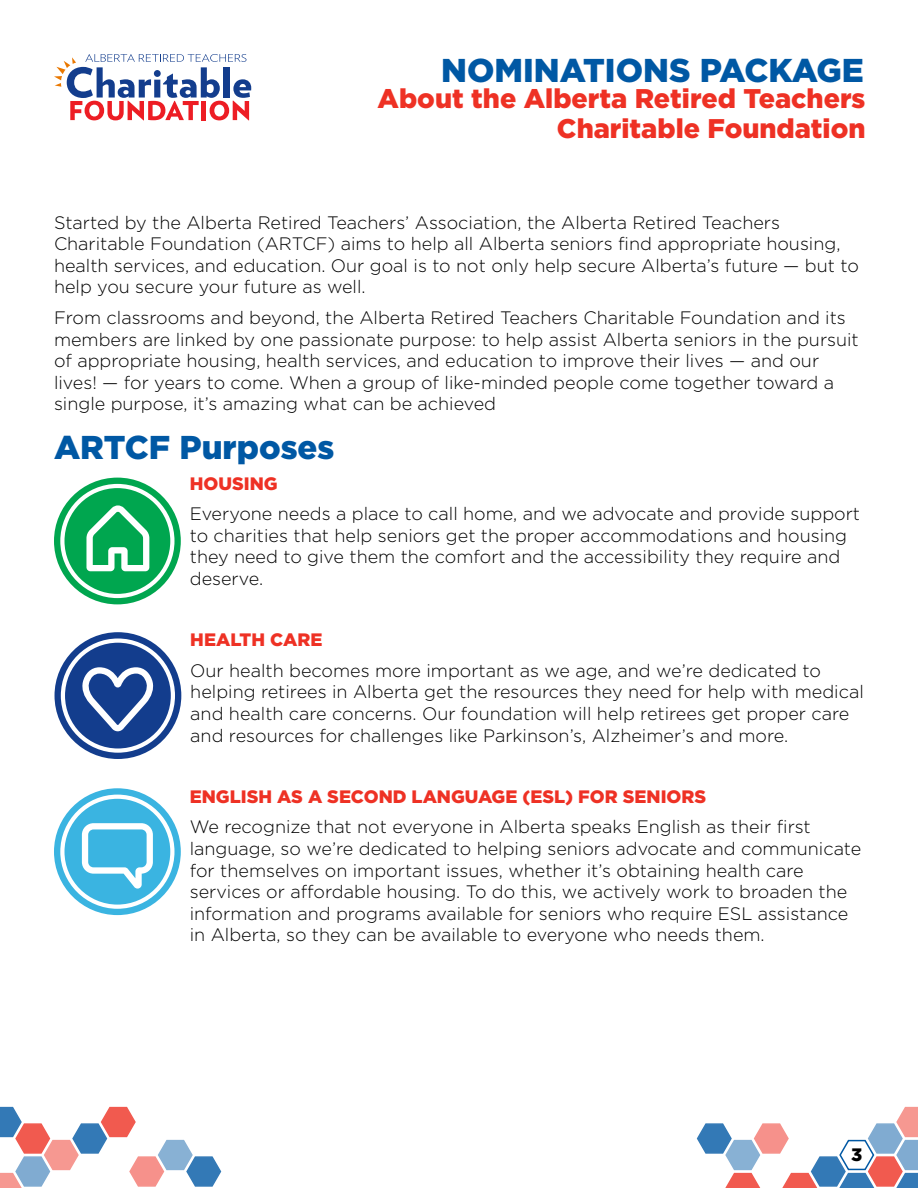
<style>
.page{position:relative;width:918px;height:1188px;background:#fff}
.page>*{position:absolute;margin:0;border:0;box-sizing:border-box;transform-origin:0 0}
.t1{font:900 33px "Gotham HTF";color:#0058a4}
.t2{font:900 27px/30px "Gotham HTF";color:#ee3124;text-align:right}
.t3{font:300 18px/21.6px "Gotham";color:#000}
.t4{font:900 18px "Gotham HTF";color:#ee3124}
.t5{font:900 18px "Gotham HTF";color:#000}
</style>
<div class="page">
<svg style="left:54px;top:54px;width:197px;height:66px"></svg>
<svg style="left:696px;top:1106px;width:222px;height:82px"></svg>
<svg style="left:0;top:1106px;width:222px;height:82px"></svg>
<div style="left:54px;top:788px;width:127px;height:127px;background:#3ab4e1;border-radius:50%"></div>
<svg style="left:60px;top:795px;width:114px;height:114px"></svg>
<div style="left:54px;top:478px;width:127px;height:126px;background:#00a64f;border-radius:50%"></div>
<svg style="left:60px;top:484px;width:114px;height:114px"></svg>
<div style="left:55px;top:632px;width:126px;height:127px;background:#133d8d;border-radius:50%"></div>
<svg style="left:61px;top:639px;width:114px;height:114px"></svg>
<h1 class="t1" style="left:441px;top:51px;width:424px">NOMINATIONS PACKAGE</h1>
<h2 class="t2" style="left:378px;top:83px;width:489px">About the Alberta Retired Teachers<br>Charitable Foundation</h2>
<p class="t3" style="left:54px;top:211px;width:806px">Started by the Alberta Retired Teachers’ Association, the Alberta Retired Teachers Charitable Foundation (ARTCF) aims to help all Alberta seniors find appropriate housing, health services, and education. Our goal is to not only help secure Alberta’s future — but to help you secure your future as well.</p>
<p class="t3" style="left:54px;top:307px;width:806px">From classrooms and beyond, the Alberta Retired Teachers Charitable Foundation and its members are linked by one passionate purpose: to help assist Alberta seniors in the pursuit of appropriate housing, health services, and education to improve their lives — and our lives! — for years to come. When a group of like-minded people come together toward a single purpose, it’s amazing what can be achieved</p>
<h1 class="t1" style="left:54px;top:428px;width:282px">ARTCF Purposes</h1>
<p class="t4" style="left:190px;top:473px;width:89px">HOUSING</p>
<p class="t3" style="left:190px;top:503px;width:672px">Everyone needs a place to call home, and we advocate and provide support to charities that help seniors get the proper accommodations and housing they need to give them the comfort and the accessibility they require and deserve.</p>
<p class="t4" style="left:190px;top:629px;width:134px">HEALTH CARE</p>
<p class="t3" style="left:190px;top:659px;width:675px">Our health becomes more important as we age, and we’re dedicated to helping retirees in Alberta get the resources they need for help with medical and health care concerns. Our foundation will help retirees get proper care and resources for challenges like Parkinson’s, Alzheimer’s and more.</p>
<p class="t4" style="left:190px;top:786px;width:518px">ENGLISH AS A SECOND LANGUAGE (ESL) FOR SENIORS</p>
<p class="t3" style="left:190px;top:816px;width:673px">We recognize that not everyone in Alberta speaks English as their first language, so we’re dedicated to helping seniors advocate and communicate for themselves on important issues, whether it’s obtaining health care services or affordable housing. To do this, we actively work to broaden the information and programs available for seniors who require ESL assistance in Alberta, so they can be available to everyone who needs them.</p>
<p class="t5" style="left:851px;top:1145px;width:13px">3</p>
</div>
